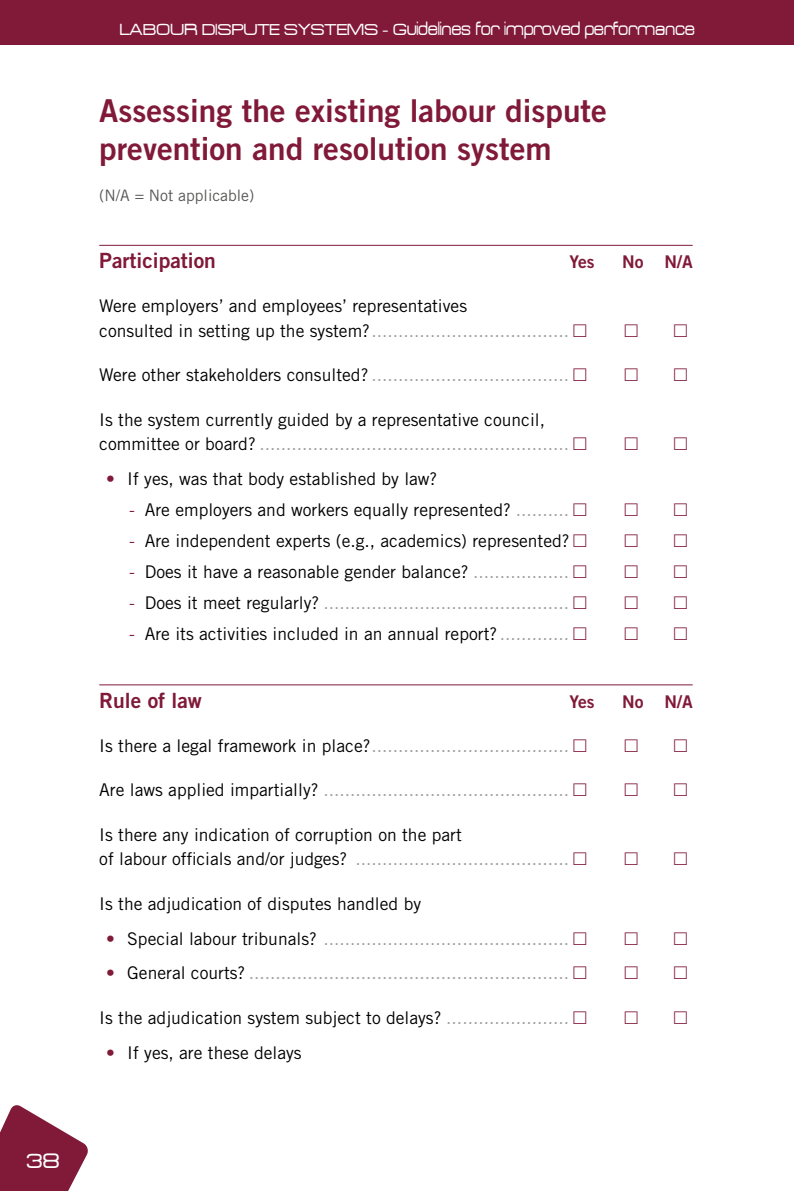
<style>
.page{position:relative;width:794px;height:1191px;background:#fff}
.page>*{position:absolute;margin:0;border:0;box-sizing:border-box;transform-origin:0 0}
.t1{font:31.5px/37.8px "Trade Gothic LT Std Bd 2";color:#811939}
.t2{font:22.75px "Acens";color:#fff}
.t3{font:21px "Trade Gothic LT Std Bd 2";color:#811939}
.t4{font:17.5px/24.5px "Trade Gothic LT Std";color:#000}
.t5{font:17.5px "Trade Gothic LT Std";color:#9d9d9c}
.t6{font:17.5px "Acens";color:#fff}
.t7{font:17.5px "Trade Gothic LT Std Bd 2";letter-spacing:-.025em;color:#811939}
.t8{font:15.75px "Trade Gothic LT Std";color:#575756}
.s1{color:#9d9d9c}
.s2{color:#000}
.s3{color:#811939}
</style>
<div class="page">
<svg style="left:0;top:1105px;width:88px;height:86px"></svg>
<div style="left:0;top:0;width:794px;height:45px;background:#811939"></div>
<hr style="left:99px;top:245px;width:593px;height:1px;background:#811939">
<hr style="left:99px;top:684px;width:593px;height:1px;background:#811939">
<h2 class="t2" style="left:26px;top:1149px;width:35px">38</h2>
<p class="t6" style="left:119px;top:20px;width:577px">LABOUR DISPUTE SYSTEMS - Guidelines for improved performance</p>
<h1 class="t1" style="left:99px;top:91px;width:509px">Assessing the existing labour dispute prevention and resolution system</h1>
<p class="t8" style="left:99px;top:186px;width:157px">(N/A = Not applicable)</p>
<p class="t3" style="left:99px;top:247px;width:118px">Participation</p>
<p class="t7" style="left:569px;top:251px;width:125px">Yes N o N/A</p>
<p class="t4" style="left:99px;top:294px;width:471px">Were employers’ and employees’ representatives<br>consulted in setting up the system?<span class="s1">.....................................</span></p>
<p class="t5" style="left:99px;top:364px;width:471px"><span class="s2">Were other stakeholders consulted?</span> .....................................</p>
<p class="t4" style="left:99px;top:407px;width:471px">Is the system currently guided by a representative council, committee or board? <span class="s1">..........................................................</span></p>
<p class="t4" style="left:106px;top:467px;width:333px"><span class="s3">•</span> If yes, was that body established by law?</p>
<p class="t4" style="left:129px;top:497px;width:441px"><span class="s3">-</span> Are employers and workers equally represented? <span class="s1">..........</span></p>
<p class="t4" style="left:129px;top:528px;width:442px"><span class="s3">-</span> Are independent experts (e.g., academics) represented?</p>
<p class="t4" style="left:129px;top:559px;width:441px"><span class="s3">-</span> Does it have a reasonable gender balance? <span class="s1">..................</span></p>
<p class="t5" style="left:129px;top:592px;width:441px"><span class="s3">-</span> <span class="s2">Does it meet regularly?</span> ..............................................</p>
<p class="t4" style="left:129px;top:622px;width:441px"><span class="s3">-</span> Are its activities included in an annual report? <span class="s1">.............</span></p>
<p class="t3" style="left:99px;top:687px;width:104px">Rule of law</p>
<p class="t7" style="left:569px;top:690px;width:125px">Yes N o N/A</p>
<p class="t5" style="left:99px;top:735px;width:471px"><span class="s2">Is there a legal framework in place?</span>.....................................</p>
<p class="t5" style="left:99px;top:779px;width:471px"><span class="s2">Are laws applied impartially?</span> ..............................................</p>
<p class="t4" style="left:99px;top:822px;width:471px">Is there any indication of corruption on the part<br>of labour officials and/or judges? <span class="s1">........................................</span></p>
<p class="t4" style="left:99px;top:891px;width:323px">Is the adjudication of disputes handled by</p>
<p class="t5" style="left:106px;top:928px;width:464px"><span class="s3">•</span> <span class="s2">Special labour tribunals?</span> ..............................................</p>
<p class="t5" style="left:106px;top:962px;width:464px"><span class="s3">•</span> <span class="s2">General courts?</span> ............................................................</p>
<p class="t4" style="left:99px;top:1005px;width:471px">Is the adjudication system subject to delays? <span class="s1">.......................</span></p>
<p class="t4" style="left:106px;top:1040px;width:197px"><span class="s3">•</span> If yes, are these delays</p>
</div>
